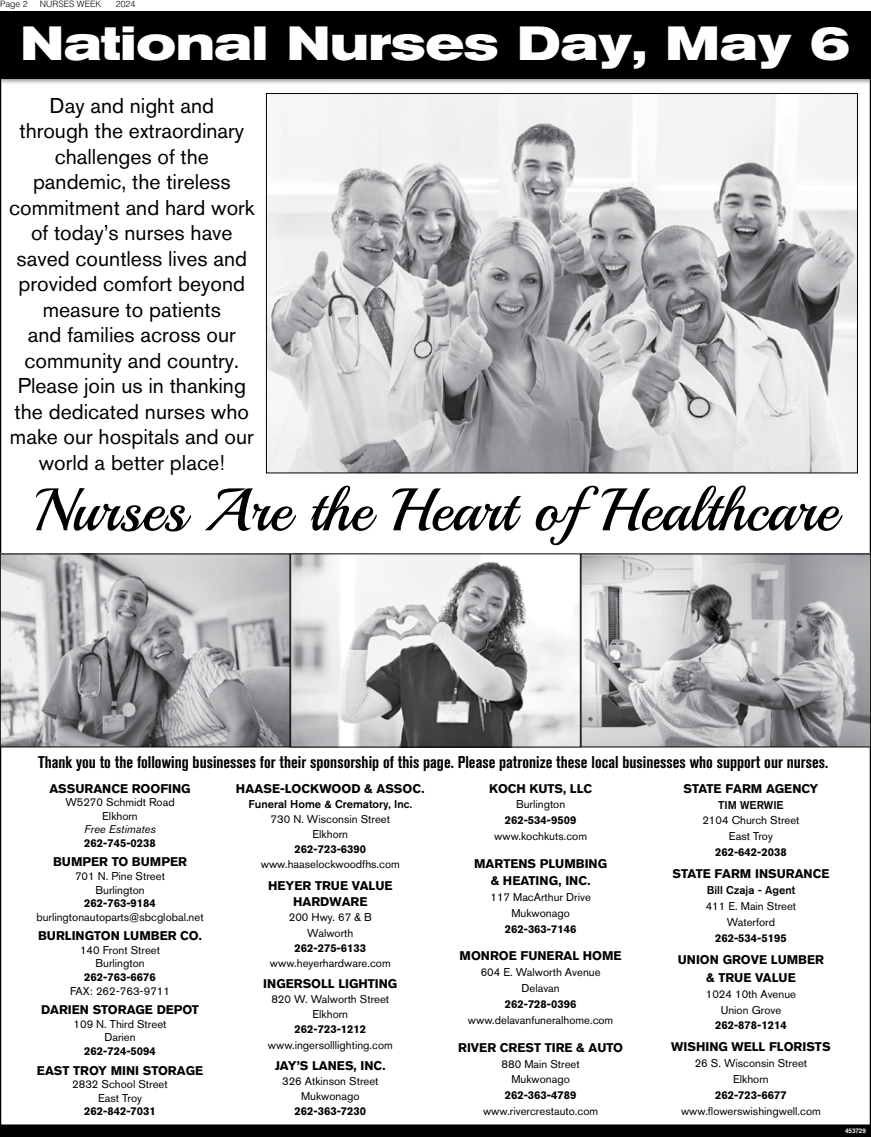
<style>
.page{position:relative;width:871px;height:1137px;background:#fff}
.page>*{position:absolute;margin:0;border:0;box-sizing:border-box;transform-origin:0 0}
.t1{font:60px "Playball";color:#000}
.t2{font:700 expanded 47.5px "Nissan AG";color:#fff}
.t3{font:21.25px/25.5px "Nissan AG";color:#000;text-align:center}
.t4{font:700 condensed 16.88px "Nissan AG";color:#000}
.t5{font:700 12.5px/16.6px "Nissan AG";color:#000;text-align:center}
.t6{font:11.25px/13.6px "Nissan AG";color:#000;text-align:center}
.t7{font:700 11.25px "Nissan AG";color:#000}
.t8{font:500 11.25px "Nissan AG";color:#000}
.t9{font:italic 11.25px "Nissan AG";color:#000}
.t10{font:300 8.75px "Helvetica";color:#000}
.t11{font:700 6.25px "Helvetica";color:#fff}
</style>
<div class="page">
<div style="left:0;top:11px;width:870px;height:74px;background:#000;opacity:.5"></div>
<div style="left:0;top:11px;width:870px;height:67px;background:#000"></div>
<div style="left:0;top:1124px;width:870px;height:12px;background:#000"></div>
<img style="left:268px;top:95px;width:587px;height:376px">
<img style="left:2px;top:555px;width:866px;height:190px">
<div style="left:0;top:553px;width:290px;height:194px;border:1px solid #000"></div>
<div style="left:290px;top:553px;width:290px;height:194px;border:1px solid #000"></div>
<p class="t10" style="left:0;top:-2px;width:29px">Page 2</p>
<p class="t10" style="left:40px;top:-2px;width:63px">NURSES WEEK</p>
<p class="t10" style="left:116px;top:-2px;width:21px">2024</p>
<h2 class="t2" style="left:20px;top:16px;width:831px">National Nurses Day, May 6</h2>
<p class="t3" style="left:9px;top:92px;width:247px">Day and night and<br>through the extraordinary challenges of the pandemic, the tireless commitment and hard work of today’s nurses have saved countless lives and provided comfort beyond measure to patients<br>and families across our community and country.<br>Please join us in thanking the dedicated nurses who make our hospitals and our world a better place!</p>
<h1 class="t1" style="left:34px;top:473px;width:804px">Nurses Are the Heart of Healthcare</h1>
<h3 class="t4" style="left:38px;top:752px;width:791px">Thank you to the following businesses for their sponsorship of this page. Please patronize these local businesses who support our nurses.</h3>
<p class="t5" style="left:49px;top:779px;width:143px">ASSURANCE ROOFING</p>
<p class="t6" style="left:65px;top:795px;width:111px">W5270 Schmidt Road<br>Elkhorn</p>
<p class="t9" style="left:84px;top:822px;width:73px">Free Estimates</p>
<p class="t7" style="left:84px;top:836px;width:73px">262-745-0238</p>
<p class="t5" style="left:53px;top:853px;width:135px">BUMPER TO BUMPER</p>
<p class="t6" style="left:75px;top:869px;width:91px">701 N. Pine Street<br>Burlington</p>
<p class="t7" style="left:84px;top:896px;width:73px">262-763-9184</p>
<p class="t6" style="left:36px;top:909px;width:169px">burlingtonautoparts@sbcglobal.net</p>
<p class="t5" style="left:38px;top:927px;width:165px">BURLINGTON LUMBER CO.</p>
<p class="t6" style="left:80px;top:942px;width:81px">140 Front Street<br>Burlington</p>
<p class="t7" style="left:84px;top:970px;width:73px">262-763-6676</p>
<p class="t6" style="left:70px;top:983px;width:101px">FAX: 262-763-9711</p>
<p class="t5" style="left:41px;top:1001px;width:159px">DARIEN STORAGE DEPOT</p>
<p class="t6" style="left:73px;top:1016px;width:94px">109 N. Third Street<br>Darien</p>
<p class="t7" style="left:84px;top:1044px;width:73px">262-724-5094</p>
<p class="t5" style="left:37px;top:1061px;width:168px">EAST TROY MINI STORAGE</p>
<p class="t6" style="left:72px;top:1077px;width:97px">2832 School Street<br>East Troy</p>
<p class="t7" style="left:84px;top:1104px;width:73px">262-842-7031</p>
<p class="t5" style="left:683px;top:779px;width:136px">STATE FARM AGENCY</p>
<p class="t8" style="left:717px;top:797px;width:67px">TIM WERWIE</p>
<p class="t6" style="left:702px;top:812px;width:99px;line-height:16px">2104 Church Street<br>East Troy</p>
<p class="t7" style="left:714px;top:845px;width:73px">262-642-2038</p>
<p class="t5" style="left:672px;top:865px;width:158px">STATE FARM INSURANCE</p>
<p class="t8" style="left:706px;top:883px;width:90px">Bill Czaja - Agent</p>
<p class="t6" style="left:705px;top:898px;width:92px;line-height:16px">411 E. Main Street<br>Waterford</p>
<p class="t7" style="left:714px;top:931px;width:73px">262-534-5195</p>
<p class="t5" style="left:677px;top:950px;width:148px;line-height:17.5px">UNION GROVE LUMBER &amp; TRUE VALUE</p>
<p class="t6" style="left:705px;top:985px;width:92px;line-height:16px">1024 10th Avenue<br>Union Grove</p>
<p class="t7" style="left:714px;top:1018px;width:73px">262-878-1214</p>
<p class="t5" style="left:671px;top:1038px;width:161px">WISHING WELL FLORISTS</p>
<p class="t6" style="left:694px;top:1055px;width:114px;line-height:16px">26 S. Wisconsin Street<br>Elkhorn</p>
<p class="t7" style="left:714px;top:1088px;width:73px">262-723-6677</p>
<p class="t6" style="left:680px;top:1104px;width:141px">www.flowerswishingwell.com</p>
<p class="t5" style="left:236px;top:779px;width:190px">HAASE-LOCKWOOD &amp; ASSOC.</p>
<p class="t8" style="left:248px;top:796px;width:165px">Funeral Home &amp; Crematory, Inc.</p>
<p class="t6" style="left:270px;top:811px;width:121px;line-height:15.1px">730 N. Wisconsin Street<br>Elkhorn</p>
<p class="t7" style="left:294px;top:842px;width:73px">262-723-6390</p>
<p class="t6" style="left:261px;top:857px;width:140px">www.haaselockwoodfhs.com</p>
<p class="t5" style="left:268px;top:876px;width:126px">HEYER TRUE VALUE<br>HARDWARE</p>
<p class="t6" style="left:288px;top:909px;width:85px;line-height:15.1px">200 Hwy. 67 &amp; B<br>Walworth</p>
<p class="t7" style="left:294px;top:941px;width:73px">262-275-6133</p>
<p class="t6" style="left:270px;top:955px;width:122px">www.heyerhardware.com</p>
<p class="t5" style="left:263px;top:975px;width:135px">INGERSOLL LIGHTING</p>
<p class="t6" style="left:271px;top:991px;width:119px;line-height:15.1px">820 W. Walworth Street<br>Elkhorn</p>
<p class="t7" style="left:294px;top:1022px;width:73px">262-723-1212</p>
<p class="t6" style="left:268px;top:1037px;width:126px">www.ingersolllighting.com</p>
<p class="t5" style="left:275px;top:1056px;width:112px">JAY’S LANES, INC.</p>
<p class="t6" style="left:282px;top:1073px;width:98px;line-height:15.1px">326 Atkinson Street<br>Mukwonago</p>
<p class="t7" style="left:294px;top:1104px;width:73px">262-363-7230</p>
<p class="t5" style="left:489px;top:779px;width:104px">KOCH KUTS, LLC</p>
<p class="t6" style="left:515px;top:797px;width:51px">Burlington</p>
<p class="t7" style="left:504px;top:813px;width:73px">262-534-9509</p>
<p class="t6" style="left:494px;top:829px;width:94px">www.kochkuts.com</p>
<p class="t5" style="left:474px;top:854px;width:134px;line-height:17.4px">MARTENS PLUMBING &amp; HEATING, INC.</p>
<p class="t6" style="left:490px;top:889px;width:102px;line-height:15.9px">117 MacArthur Drive<br>Mukwonago</p>
<p class="t7" style="left:504px;top:922px;width:73px">262-363-7146</p>
<p class="t5" style="left:459px;top:947px;width:163px">MONROE FUNERAL HOME</p>
<p class="t6" style="left:480px;top:964px;width:121px;line-height:15.9px">604 E. Walworth Avenue<br>Delavan</p>
<p class="t7" style="left:504px;top:997px;width:73px">262-728-0396</p>
<p class="t6" style="left:467px;top:1013px;width:147px">www.delavanfuneralhome.com</p>
<p class="t5" style="left:458px;top:1038px;width:166px">RIVER CREST TIRE &amp; AUTO</p>
<p class="t6" style="left:501px;top:1055px;width:80px;line-height:15.9px">880 Main Street<br>Mukwonago</p>
<p class="t7" style="left:504px;top:1088px;width:73px">262-363-4789</p>
<p class="t6" style="left:483px;top:1104px;width:116px">www.rivercrestauto.com</p>
<p class="t11" style="left:844px;top:1127px;width:22px">453729</p>
</div>
